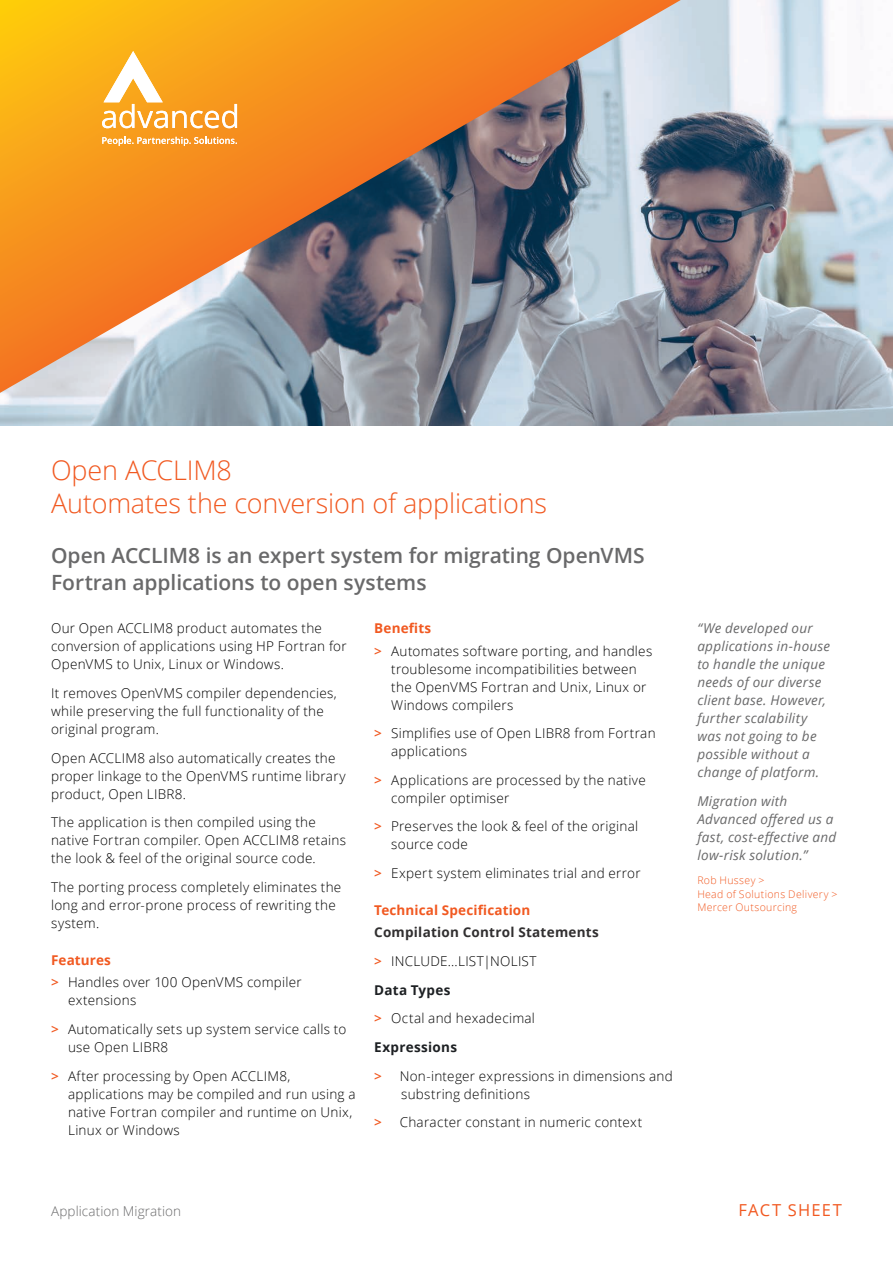
<style>
.page{position:relative;width:893px;height:1263px;background:#fff}
.page>*{position:absolute;margin:0;border:0;box-sizing:border-box;transform-origin:0 0}
.t1{font:300 27px/33px "Open Sans";letter-spacing:-.005em;color:#f15921}
.t2{font:600 21px/27px "Open Sans";color:#69696a}
.t3{font:16.5px "Open Sans";letter-spacing:.07em;color:#f15921}
.t4{font:300 13.5px/18px "Open Sans";letter-spacing:.02em;color:#000}
.t5{font:italic 13.5px/18px "Open Sans";letter-spacing:.02em;color:#69696a}
.t6{font:700 13.5px "Open Sans";letter-spacing:.01em;color:#f15921}
.t7{font:300 13.5px "Open Sans";letter-spacing:.005em;color:#69696a}
.t8{font:300 10.5px/13.5px "Open Sans";letter-spacing:.03em;color:#f15921}
.s1{font-weight:700;color:#f15921}
.s2{font-weight:600;color:#f15921}
.s3{font-weight:700;color:#312f30}
.s4{font-weight:700;color:#1d2023}
</style>
<div class="page">
<img style="left:0;top:0;width:893px;height:425px">
<svg style="left:0;top:0;width:703px;height:400px;background:#b98f62"></svg>
<svg style="left:102px;top:137px;width:135px;height:9px"></svg>
<svg style="left:102px;top:51px;width:135px;height:77px"></svg>
<h1 class="t1" style="left:51px;top:453px;width:498px">Open ACCLIM8<br>Automates the conversion of applications</h1>
<h2 class="t2" style="left:51px;top:541px;width:595px">Open ACCLIM8 is an expert system for migrating OpenVMS<br>Fortran applications to open systems</h2>
<p class="t4" style="left:51px;top:619px;width:297px">Our Open ACCLIM8 product automates the conversion of applications using HP Fortran for<br>OpenVMS to Unix, Linux or Windows.</p>
<p class="t4" style="left:51px;top:684px;width:287px">It removes OpenVMS compiler dependencies, while preserving the full functionality of the original program.</p>
<p class="t4" style="left:51px;top:748px;width:296px">Open ACCLIM8 also automatically creates the proper linkage to the OpenVMS runtime library product, Open LIBR8.</p>
<p class="t4" style="left:51px;top:813px;width:297px">The application is then compiled using the native Fortran compiler. Open ACCLIM8 retains the look &amp; feel of the original source code.</p>
<p class="t4" style="left:51px;top:877px;width:292px">The porting process completely eliminates the long and error-prone process of rewriting the system.</p>
<p class="t4" style="left:51px;top:949px;width:252px;line-height:22.2px"><span class="s1">Features<br></span><span class="s2">&gt;</span> Handles over 100 OpenVMS compiler</p>
<p class="t4" style="left:51px;top:986px;width:297px;line-height:28.7px;text-indent:17px">extensions<br><span class="s2">&gt;</span> Automatically sets up system service calls to</p>
<p class="t4" style="left:51px;top:1032px;width:241px;line-height:28.7px;text-indent:17px">use Open LIBR8<br><span class="s2">&gt;</span> After processing by Open ACCLIM8,</p>
<p class="t4" style="left:68px;top:1084px;width:289px">applications may be compiled and run using a native Fortran compiler and runtime on Unix,<br>Linux or Windows</p>
<p class="t4" style="left:374px;top:617px;width:280px;line-height:22.2px"><span class="s1">Benefits<br></span><span class="s2">&gt;</span> Automates software porting, and handles</p>
<p class="t4" style="left:391px;top:659px;width:257px">troublesome incompatibilities between the OpenVMS Fortran and Unix, Linux or<br>Windows compilers</p>
<p class="t4" style="left:391px;top:724px;width:266px;text-indent:-17px"><span class="s2">&gt;</span> Simplifies use of Open LIBR8 from Fortran applications</p>
<p class="t4" style="left:391px;top:770px;width:256px;text-indent:-17px"><span class="s2">&gt;</span> Applications are processed by the native compiler optimiser</p>
<p class="t4" style="left:391px;top:817px;width:248px;text-indent:-17px"><span class="s2">&gt;</span> Preserves the look &amp; feel of the original source code</p>
<p class="t4" style="left:374px;top:864px;width:268px"><span class="s2">&gt;</span> Expert system eliminates trial and error</p>
<p class="t6" style="left:374px;top:901px;width:158px">Technical Specification</p>
<p class="t4" style="left:374px;top:918px;width:300px;line-height:28.7px"><span class="s3">Compilation Control Statements<br></span><span class="s2">&gt;</span> INCLUDE...LIST|NOLIST<br><span class="s4">Data Types<br></span><span class="s2">&gt;</span> Octal and hexadecimal<br><span class="s4">Expressions<br></span><span class="s2">&gt;</span> Non-integer expressions in dimensions and</p>
<p class="t4" style="left:374px;top:1079px;width:269px;line-height:28.7px;text-indent:27px">substring definitions<br><span class="s2">&gt;</span> Character constant in numeric context</p>
<p class="t5" style="left:697px;top:619px;width:134px">“We developed our applications in-house to handle the unique needs of our diverse client base. However, further scalability was not going to be possible without a change of platform.</p>
<p class="t5" style="left:697px;top:792px;width:140px">Migration with<br>Advanced offered us a fast, cost-effective and low-risk solution.”</p>
<p class="t8" style="left:697px;top:873px;width:142px">Rob Hussey &gt;<br>Head of Solutions Delivery &gt;<br>Mercer Outsourcing</p>
<p class="t7" style="left:51px;top:1202px;width:132px">Application Migration</p>
<p class="t3" style="left:739px;top:1199px;width:105px">FACT SHEET</p>
</div>
